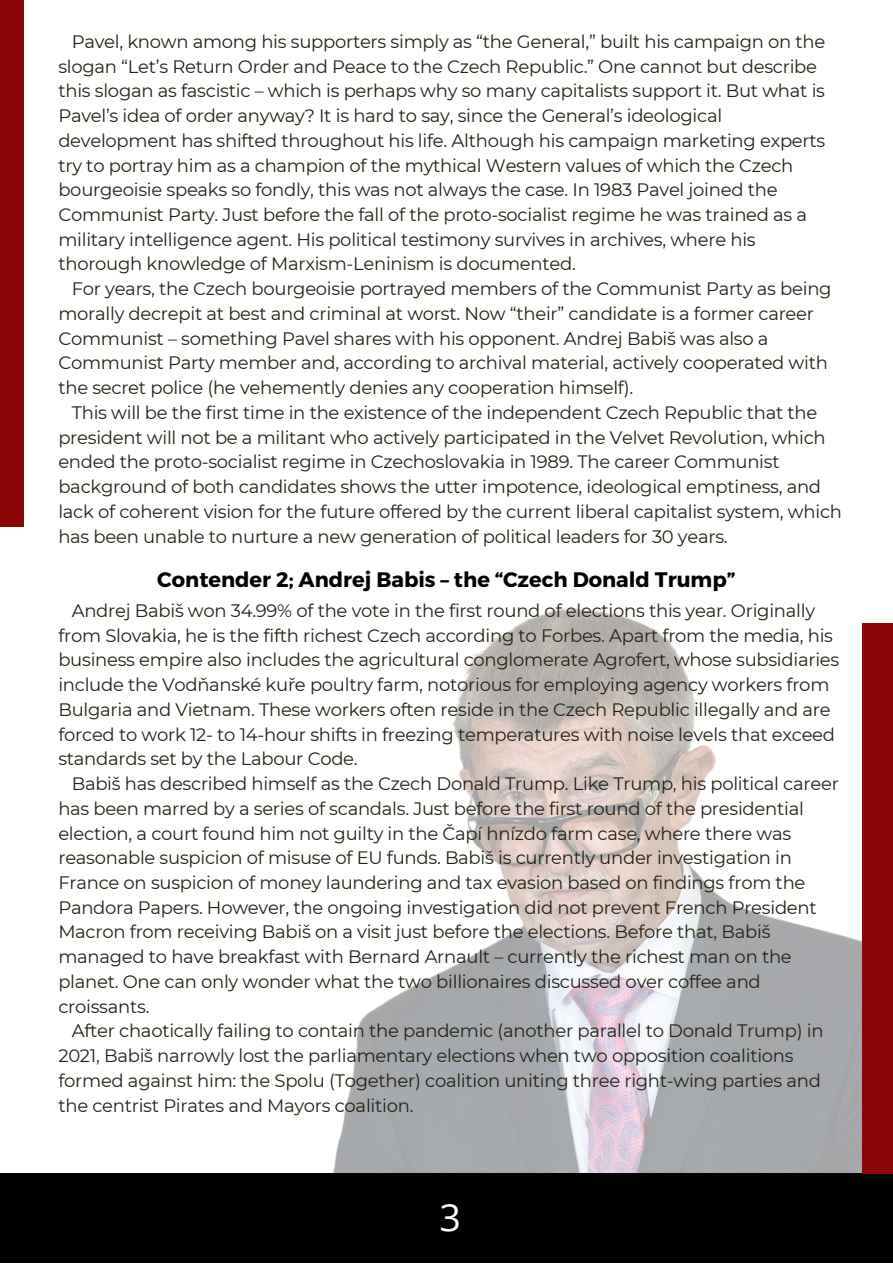
<style>
.page{position:relative;width:893px;height:1264px;background:#fff}
.page>*{position:absolute;margin:0;border:0;box-sizing:border-box;transform-origin:0 0}
.t1{font:37.5px "Open Sans";color:#fff}
.t2{font:700 21px "Montserrat";color:#000}
.t3{font:18px/24.8px "Montserrat";letter-spacing:-.015em;color:#242214}
</style>
<div class="page">
<div style="left:0;top:0;width:24px;height:527px;background:#8b0606"></div>
<img style="left:333px;top:608px;width:529px;height:565px">
<div style="left:0;top:1173px;width:892px;height:89px;background:#000"></div>
<div style="left:862px;top:623px;width:30px;height:550px;background:#8b0606"></div>
<p class="t3" style="left:58px;top:28px;width:768px;text-indent:13px">Pavel, known among his supporters simply as “the General,” built his campaign on the slogan “Let’s Return Order and Peace to the Czech Republic.” One cannot but describe this slogan as fascistic – which is perhaps why so many capitalists support it. But what is Pavel’s idea of order anyway? It is hard to say, since the General’s ideological development has shifted throughout his life. Although his campaign marketing experts try to portray him as a champion of the mythical Western values of which the Czech bourgeoisie speaks so fondly, this was not always the case. In 1983 Pavel joined the Communist Party. Just before the fall of the proto-socialist regime he was trained as a military intelligence agent. His political testimony survives in archives, where his thorough knowledge of Marxism-Leninism is documented.</p>
<p class="t3" style="left:58px;top:276px;width:774px;text-indent:13px">For years, the Czech bourgeoisie portrayed members of the Communist Party as being morally decrepit at best and criminal at worst. Now “their” candidate is a former career Communist – something Pavel shares with his opponent. Andrej Babiš was also a Communist Party member and, according to archival material, actively cooperated with the secret police (he vehemently denies any cooperation himself).</p>
<p class="t3" style="left:58px;top:399px;width:785px;text-indent:13px">This will be the first time in the existence of the independent Czech Republic that the president will not be a militant who actively participated in the Velvet Revolution, which ended the proto-socialist regime in Czechoslovakia in 1989. The career Communist background of both candidates shows the utter impotence, ideological emptiness, and lack of coherent vision for the future offered by the current liberal capitalist system, which has been unable to nurture a new generation of political leaders for 30 years.</p>
<p class="t2" style="left:157px;top:566px;width:579px">Contender 2; Andrej Babis – the “Czech Donald Trump”</p>
<p class="t3" style="left:58px;top:597px;width:782px;text-indent:13px">Andrej Babiš won 34.99% of the vote in the first round of elections this year. Originally from Slovakia, he is the fifth richest Czech according to Forbes. Apart from the media, his business empire also includes the agricultural conglomerate Agrofert, whose subsidiaries include the Vodňanské kuře poultry farm, notorious for employing agency workers from Bulgaria and Vietnam. These workers often reside in the Czech Republic illegally and are forced to work 12- to 14-hour shifts in freezing temperatures with noise levels that exceed standards set by the Labour Code.</p>
<p class="t3" style="left:58px;top:770px;width:782px;text-indent:13px">Babiš has described himself as the Czech Donald Trump. Like Trump, his political career has been marred by a series of scandals. Just before the first round of the presidential election, a court found him not guilty in the Čapí hnízdo farm case, where there was reasonable suspicion of misuse of EU funds. Babiš is currently under investigation in France on suspicion of money laundering and tax evasion based on findings from the Pandora Papers. However, the ongoing investigation did not prevent French President Macron from receiving Babiš on a visit just before the elections. Before that, Babiš managed to have breakfast with Bernard Arnault – currently the richest man on the planet. One can only wonder what the two billionaires discussed over coffee and croissants.</p>
<p class="t3" style="left:58px;top:1018px;width:766px;text-indent:13px">After chaotically failing to contain the pandemic (another parallel to Donald Trump) in 2021, Babiš narrowly lost the parliamentary elections when two opposition coalitions formed against him: the Spolu (Together) coalition uniting three right-wing parties and the centrist Pirates and Mayors coalition.</p>
<h1 class="t1" style="left:439px;top:1191px;width:23px">3</h1>
</div>
